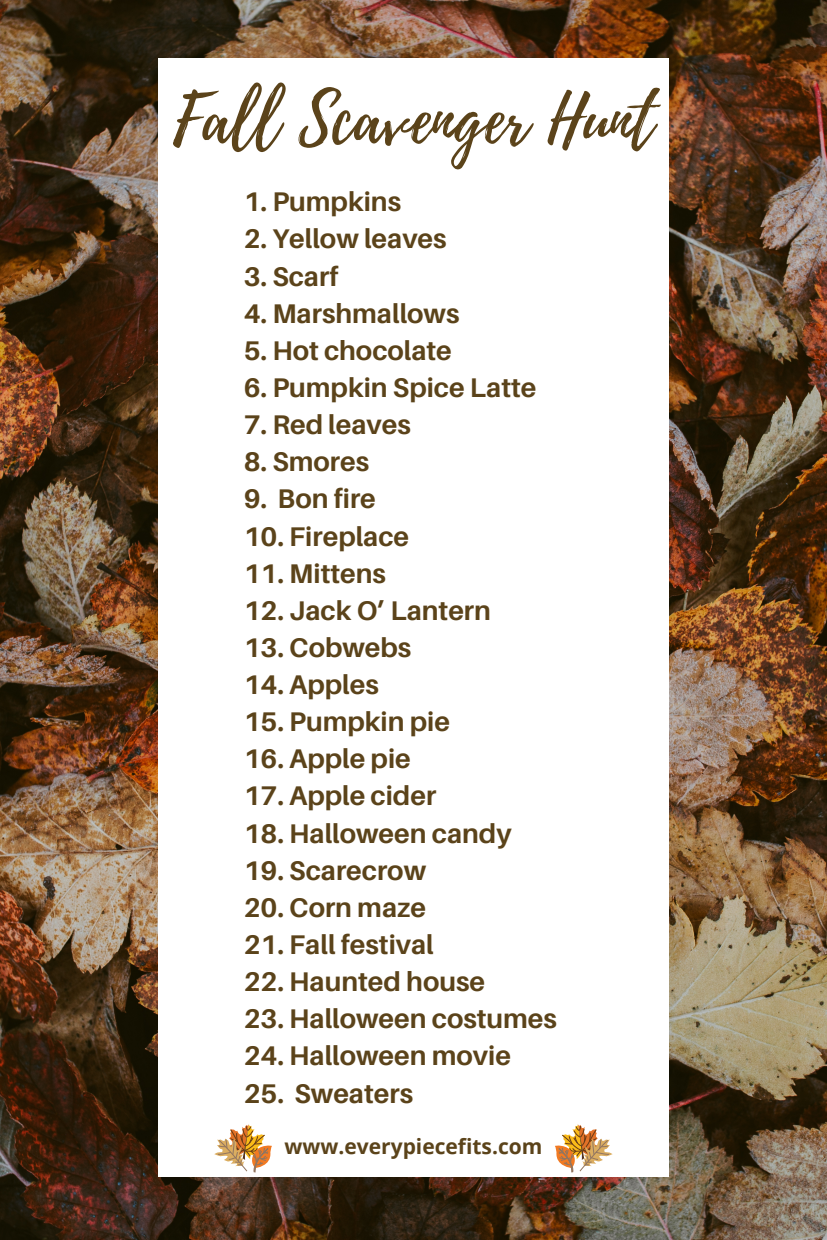
<style>
.page{position:relative;width:827px;height:1240px;background:#fff}
.page>*{position:absolute;margin:0;border:0;box-sizing:border-box;transform-origin:0 0}
.t1{font:67.5px "Playlist Script";color:#5b431a}
.t2{font:700 27px "Aileron";color:#5b431a}
.t3{font:700 21px "Open Sans";color:#5b431a}
</style>
<div class="page">
<img style="left:0;top:0;width:827px;height:1240px">
<div style="left:158px;top:132px;width:510px;height:980px;background:#fff"></div>
<div style="left:158px;top:58px;width:510px;height:74px;background:#fff"></div>
<div style="left:158px;top:1112px;width:510px;height:65px;background:#fff"></div>
<svg style="left:214px;top:1124px;width:58px;height:48px"></svg>
<svg style="left:555px;top:1124px;width:57px;height:48px"></svg>
<p class="t1" style="left:173px;top:71px;width:482px">Fall Scavenger Hunt</p>
<p class="t2" style="left:244px;top:185px;width:159px">1. Pumpkins</p>
<p class="t2" style="left:244px;top:222px;width:204px">2. Yellow leaves</p>
<p class="t2" style="left:244px;top:259px;width:96px">3. Scarf</p>
<p class="t2" style="left:244px;top:296px;width:217px">4. Marshmallows</p>
<p class="t2" style="left:244px;top:334px;width:210px">5. Hot chocolate</p>
<p class="t2" style="left:244px;top:371px;width:294px">6. Pumpkin Spice Latte</p>
<p class="t2" style="left:244px;top:408px;width:169px">7. Red leaves</p>
<p class="t2" style="left:244px;top:445px;width:127px">8. Smores</p>
<p class="t2" style="left:244px;top:482px;width:134px">9. Bon fire</p>
<p class="t2" style="left:244px;top:519px;width:167px">10. Fireplace</p>
<p class="t2" style="left:244px;top:556px;width:144px">11. Mittens</p>
<p class="t2" style="left:244px;top:593px;width:249px">12. Jack O’ Lantern</p>
<p class="t2" style="left:244px;top:631px;width:169px">13. Cobwebs</p>
<p class="t2" style="left:244px;top:668px;width:137px">14. Apples</p>
<p class="t2" style="left:244px;top:705px;width:208px">15. Pumpkin pie</p>
<p class="t2" style="left:244px;top:742px;width:169px">16. Apple pie</p>
<p class="t2" style="left:244px;top:779px;width:194px">17. Apple cider</p>
<p class="t2" style="left:244px;top:816px;width:269px">18. Halloween candy</p>
<p class="t2" style="left:244px;top:853px;width:184px">19. Scarecrow</p>
<p class="t2" style="left:244px;top:890px;width:184px">20. Corn maze</p>
<p class="t2" style="left:244px;top:928px;width:192px">21. Fall festival</p>
<p class="t2" style="left:244px;top:965px;width:243px">22. Haunted house</p>
<p class="t2" style="left:244px;top:1002px;width:315px">23. Halloween costumes</p>
<p class="t2" style="left:244px;top:1039px;width:269px">24. Halloween movie</p>
<p class="t2" style="left:244px;top:1076px;width:171px">25. Sweaters</p>
<p class="t3" style="left:285px;top:1131px;width:259px">www.everypiecefits.com</p>
</div>
